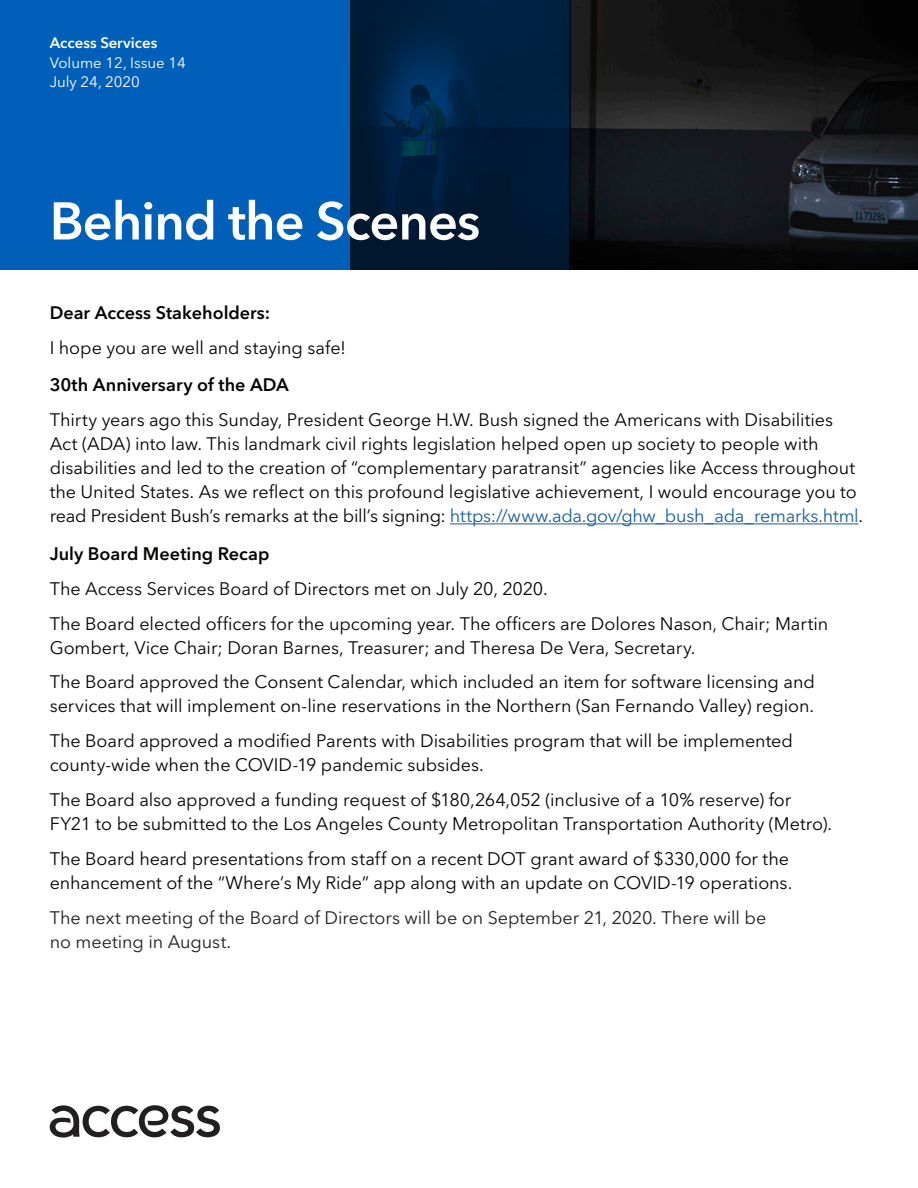
<style>
.page{position:relative;width:918px;height:1188px;background:#fff}
.page>*{position:absolute;margin:0;border:0;box-sizing:border-box;transform-origin:0 0}
.t1{font:600 52.5px "Avenir Next LT Pro";letter-spacing:-.02em;color:#fff}
.Andre_s_letter{font:18px/24px "Avenir Next LT Pro";letter-spacing:-.005em;color:#040503}
.Andre_s_letter-2{font:18px/24px "Avenir Next LT Pro";letter-spacing:-.005em;color:#231f20}
.Andre_s_letter-3{font:600 18px "Avenir Next LT Pro";color:#040503}
.t2{font:15px "Avenir Next LT Pro";color:#fff}
.t3{font:600 15px "Avenir Next LT Pro";color:#fff}
.s1{color:#175d9e}
</style>
<div class="page">
<svg style="left:49px;top:1105px;width:171px;height:33px"></svg>
<img style="left:571px;top:0;width:347px;height:270px">
<div style="left:0;top:0;width:350px;height:270px;background:#005fb9"></div>
<hr style="left:450px;top:523px;width:408px;height:1px;background:#175d9e">
<svg style="left:350px;top:0;width:219px;height:270px;background:#001e3c"></svg>
<p class="t3" style="left:50px;top:34px;width:109px">Access Services</p>
<p class="t2" style="left:50px;top:54px;width:138px">Volume 12, Issue 14</p>
<p class="t2" style="left:50px;top:73px;width:92px">July 24, 2020</p>
<p class="t1" style="left:50px;top:189px;width:432px">Behind the Scenes</p>
<p class="Andre_s_letter-3" style="left:50px;top:301px;width:222px">Dear Access Stakeholders:</p>
<p class="Andre_s_letter" style="left:50px;top:335px;width:298px">I hope you are well and staying safe!</p>
<p class="Andre_s_letter-3" style="left:50px;top:374px;width:241px">30th Anniversary of the ADA</p>
<p class="Andre_s_letter" style="left:50px;top:408px;width:815px">Thirty years ago this Sunday, President George H.W. Bush signed the Americans with Disabilities Act (ADA) into law. This landmark civil rights legislation helped open up society to people with disabilities and led to the creation of “complementary paratransit” agencies like Access throughout the United States. As we reflect on this profound legislative achievement, I would encourage you to read President Bush’s remarks at the bill’s signing: <span class="s1">https://www.ada.gov/ghw_bush_ada_remarks.html</span>.</p>
<p class="Andre_s_letter-3" style="left:50px;top:543px;width:221px">July Board Meeting Recap</p>
<p class="Andre_s_letter" style="left:50px;top:576px;width:500px">The Access Services Board of Directors met on July 20, 2020.</p>
<p class="Andre_s_letter" style="left:50px;top:611px;width:780px">The Board elected officers for the upcoming year. The officers are Dolores Nason, Chair; Martin<br>Gombert, Vice Chair; Doran Barnes, Treasurer; and Theresa De Vera, Secretary.</p>
<p class="Andre_s_letter" style="left:50px;top:670px;width:767px">The Board approved the Consent Calendar, which included an item for software licensing and services that will implement on-line reservations in the Northern (San Fernando Valley) region.</p>
<p class="Andre_s_letter" style="left:50px;top:729px;width:745px">The Board approved a modified Parents with Disabilities program that will be implemented county-wide when the COVID-19 pandemic subsides.</p>
<p class="Andre_s_letter" style="left:50px;top:788px;width:784px">The Board also approved a funding request of $180,264,052 (inclusive of a 10% reserve) for<br>FY21 to be submitted to the Los Angeles County Metropolitan Transportation Authority (Metro).</p>
<p class="Andre_s_letter" style="left:50px;top:846px;width:744px">The Board heard presentations from staff on a recent DOT grant award of $330,000 for the enhancement of the “Where’s My Ride” app along with an update on COVID-19 operations.</p>
<p class="Andre_s_letter-2" style="left:50px;top:905px;width:718px">The next meeting of the Board of Directors will be on September 21, 2020. There will be no meeting in August.</p>
</div>
